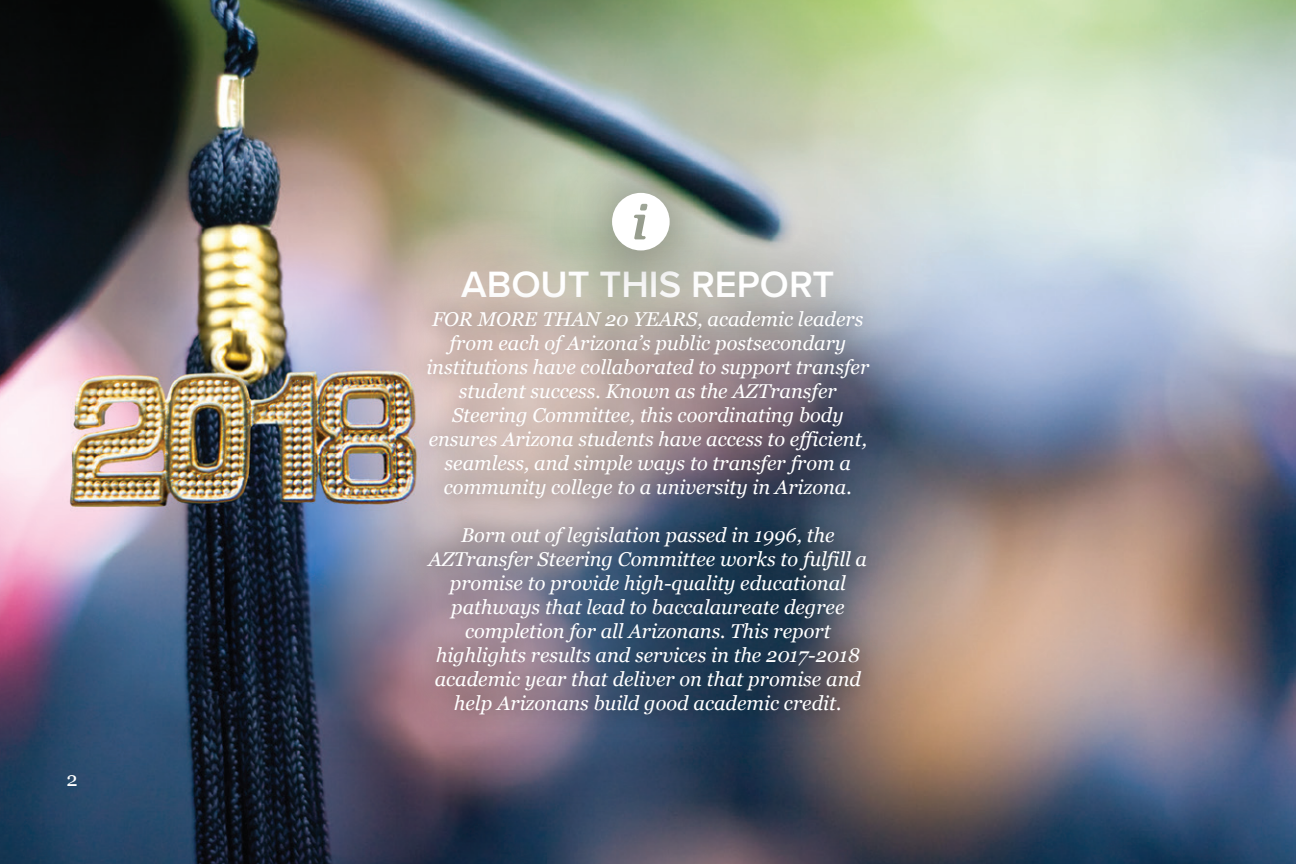
<style>
.page{position:relative;width:1296px;height:864px;background:#fff}
.page>*{position:absolute;margin:0;border:0;box-sizing:border-box;transform-origin:0 0}
.t1{font:600 38px "Proxima Nova";color:#fff}
.t2{font:italic 20px/24px "Georgia";color:#fff;text-align:center}
.t3{font:20px "Georgia";color:#fff}
</style>
<div class="page">
<img style="left:0;top:0;width:1296px;height:864px">
<img style="left:375px;top:178px;width:546px;height:218px">
<img style="left:390px;top:274px;width:519px;height:501px">
<img style="left:526px;top:106px;width:230px;height:231px">
<svg style="left:612px;top:193px;width:58px;height:57px"></svg>
<p class="t3" style="left:66px;top:764px;width:13px">2</p>
<p class="t1" style="left:461px;top:256px;width:375px">ABOUT THIS REPORT</p>
<p class="t2" style="left:426px;top:306px;width:444px">FOR MORE THAN 20 YEARS, academic leaders from each of Arizona’s public postsecondary institutions have collaborated to support transfer student success. Known as the AZTransfer Steering Committee, this coordinating body ensures Arizona students have access to efficient, seamless, and simple ways to transfer from a community college to a university in Arizona.</p>
<p class="t2" style="left:429px;top:522px;width:440px">Born out of legislation passed in 1996, the AZTransfer Steering Committee works to fulfill a promise to provide high-quality educational pathways that lead to baccalaureate degree completion for all Arizonans. This report highlights results and services in the 2017-2018 academic year that deliver on that promise and help Arizonans build good academic credit.</p>
</div>
